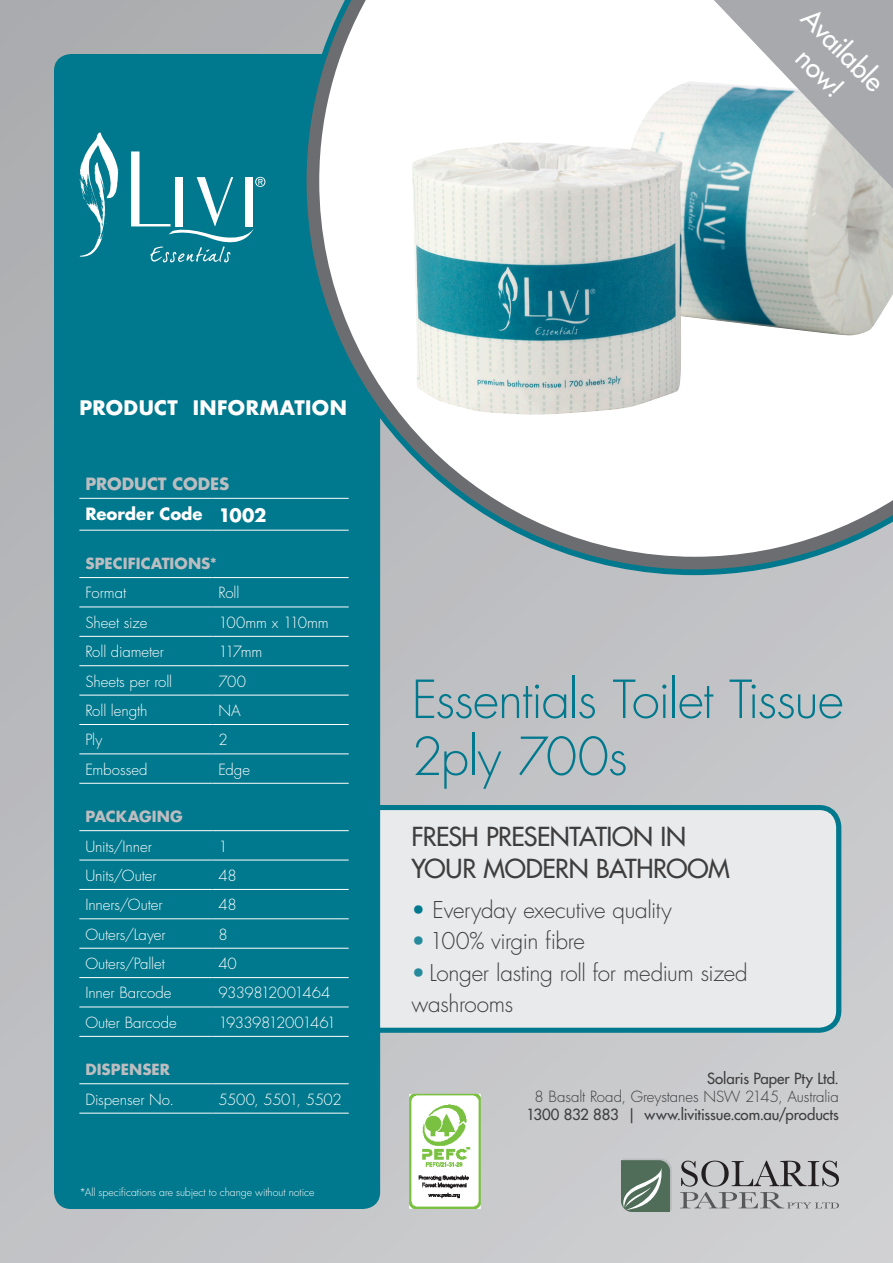
<style>
.page{position:relative;width:893px;height:1263px;background:#fff}
.page>*{position:absolute;margin:0;border:0;box-sizing:border-box;transform-origin:0 0}
.t1{font:300 51px/57px "Futura Std";letter-spacing:-.025em;color:#00788d}
.t2{font:500 27px/32.4px "Futura Std";color:#fff;text-align:center}
.t3{font:500 25.5px/31.5px "Futura Std";letter-spacing:-.02em;color:#3e3e3f}
.t4{font:300 22.5px/31.5px "Futura Std";letter-spacing:-.02em;color:#3e3e3f}
.t5{font:700 19.5px "Futura Std";letter-spacing:.025em;color:#fff}
.t6{font:700 18px "Futura Std";color:#fff}
.t7{font:700 16.5px "Futura Std";color:#bcbdc0}
.t8{font:700 16.5px "Futura Std";color:#fff}
.t9{font:300 15px "Futura Std";letter-spacing:-.005em;color:#fff}
.t10{font:500 15px/18px "Futura Std";letter-spacing:-.005em;color:#3e3e3f;text-align:right}
.t11{font:700 15px "Futura Std";letter-spacing:.005em;color:#bcbdc0}
.t12{font:300 15px "Futura Std";letter-spacing:-.05em;color:#fff}
.t13{font:300 15px "Futura Std";letter-spacing:-.025em;color:#fff}
.t14{font:300 15px "Futura Std";letter-spacing:-.035em;color:#fff}
.t15{font:300 10.5px "Futura Std";letter-spacing:-.005em;color:#fff}
.s1{color:#00788d}
.s2{color:#258a9c}
.s3{font-weight:300}
</style>
<div class="page">
<div style="left:0;top:0;width:893px;height:1263px;background:linear-gradient(to right,#b6b8ba,#cccdcf)"></div>
<div style="left:234px;top:805px;width:607px;height:228px;border:10px solid #00788d;border-radius:17px"></div>
<div style="left:239px;top:810px;width:597px;height:218px;background:#e9eaeb;border-radius:17px"></div>
<div style="left:54px;top:54px;width:326px;height:1155px;background:#00788d;border-radius:17px"></div>
<svg style="left:298px;top:0;width:595px;height:578px"></svg>
<svg style="left:319px;top:0;width:574px;height:557px"></svg>
<img style="left:412px;top:81px;width:481px;height:334px">
<svg style="left:714px;top:0;width:179px;height:189px"></svg>
<svg style="left:618px;top:1158px;width:54px;height:54px;background:#768b7d"></svg>
<svg style="left:681px;top:1160px;width:158px;height:26px;background:#a1a0a2"></svg>
<svg style="left:680px;top:1192px;width:159px;height:16px;background:#b4b5b7"></svg>
<hr style="left:79px;top:498px;width:133px;height:1px;background:#fff">
<hr style="left:212px;top:498px;width:137px;height:1px;background:#fff">
<hr style="left:79px;top:530px;width:133px;height:1px;background:#fff">
<hr style="left:212px;top:530px;width:137px;height:1px;background:#fff">
<hr style="left:79px;top:577px;width:133px;height:1px;background:#fff">
<hr style="left:212px;top:577px;width:137px;height:1px;background:#fff">
<hr style="left:79px;top:607px;width:133px;height:1px;background:#fff">
<hr style="left:212px;top:607px;width:137px;height:1px;background:#fff">
<hr style="left:79px;top:636px;width:133px;height:1px;background:#fff">
<hr style="left:212px;top:636px;width:137px;height:1px;background:#fff">
<hr style="left:79px;top:665px;width:133px;height:1px;background:#fff">
<hr style="left:212px;top:665px;width:137px;height:1px;background:#fff">
<hr style="left:79px;top:695px;width:133px;height:1px;background:#fff">
<hr style="left:212px;top:695px;width:137px;height:1px;background:#fff">
<hr style="left:79px;top:724px;width:133px;height:1px;background:#fff">
<hr style="left:212px;top:724px;width:137px;height:1px;background:#fff">
<hr style="left:79px;top:753px;width:133px;height:1px;background:#fff">
<hr style="left:212px;top:753px;width:137px;height:1px;background:#fff">
<hr style="left:79px;top:783px;width:133px;height:1px;background:#fff">
<hr style="left:212px;top:783px;width:137px;height:1px;background:#fff">
<hr style="left:79px;top:1036px;width:133px;height:1px;background:#fff">
<hr style="left:212px;top:1036px;width:137px;height:1px;background:#fff">
<hr style="left:79px;top:1083px;width:133px;height:1px;background:#fff">
<hr style="left:212px;top:1083px;width:137px;height:1px;background:#fff">
<hr style="left:79px;top:1113px;width:133px;height:1px;background:#fff">
<hr style="left:212px;top:1113px;width:137px;height:1px;background:#fff">
<hr style="left:79px;top:830px;width:133px;height:1px;background:#fff">
<hr style="left:212px;top:830px;width:137px;height:1px;background:#fff">
<hr style="left:79px;top:860px;width:133px;height:1px;background:#fff">
<hr style="left:212px;top:860px;width:137px;height:1px;background:#fff">
<hr style="left:79px;top:889px;width:133px;height:1px;background:#fff">
<hr style="left:212px;top:889px;width:137px;height:1px;background:#fff">
<hr style="left:79px;top:918px;width:133px;height:1px;background:#fff">
<hr style="left:212px;top:918px;width:137px;height:1px;background:#fff">
<hr style="left:79px;top:948px;width:133px;height:1px;background:#fff">
<hr style="left:212px;top:948px;width:137px;height:1px;background:#fff">
<hr style="left:79px;top:977px;width:133px;height:1px;background:#fff">
<hr style="left:212px;top:977px;width:137px;height:1px;background:#fff">
<hr style="left:79px;top:1006px;width:133px;height:1px;background:#fff">
<hr style="left:212px;top:1006px;width:137px;height:1px;background:#fff">
<svg style="left:79px;top:132px;width:40px;height:125px"></svg>
<svg style="left:131px;top:151px;width:134px;height:111px"></svg>
<img style="left:409px;top:1094px;width:72px;height:115px">
<p class="t2" style="left:818px;top:2px;width:105px;rotate:45deg">Available now!</p>
<p class="t5" style="left:79px;top:394px;width:269px">PRODUCT INFORMATION</p>
<p class="t7" style="left:85px;top:473px;width:145px">PRODUCT CODES</p>
<p class="t8" style="left:85px;top:503px;width:119px">Reorder Code</p>
<p class="t6" style="left:218px;top:503px;width:50px">1002</p>
<p class="t11" style="left:85px;top:553px;width:133px">SPECIFICATIONS*</p>
<p class="t9" style="left:85px;top:584px;width:42px">Format</p>
<p class="t9" style="left:218px;top:584px;width:22px">Roll</p>
<p class="t9" style="left:85px;top:613px;width:63px">Sheet size</p>
<p class="t9" style="left:218px;top:613px;width:112px">100mm x 110mm</p>
<p class="t9" style="left:85px;top:643px;width:80px">Roll diameter</p>
<p class="t9" style="left:218px;top:643px;width:45px">117mm</p>
<p class="t9" style="left:85px;top:672px;width:88px">Sheets per roll</p>
<p class="t9" style="left:218px;top:672px;width:29px">700</p>
<p class="t9" style="left:85px;top:701px;width:64px">Roll length</p>
<p class="t9" style="left:218px;top:701px;width:24px">NA</p>
<p class="t9" style="left:85px;top:731px;width:18px">Ply</p>
<p class="t9" style="left:218px;top:731px;width:11px">2</p>
<p class="t9" style="left:85px;top:760px;width:64px">Embossed</p>
<p class="t9" style="left:218px;top:760px;width:33px">Edge</p>
<p class="t11" style="left:85px;top:806px;width:99px">PACKAGING</p>
<p class="t9" style="left:85px;top:837px;width:68px">Units/Inner</p>
<p class="t9" style="left:218px;top:837px;width:11px">1</p>
<p class="t9" style="left:85px;top:866px;width:73px">Units/Outer</p>
<p class="t9" style="left:218px;top:866px;width:20px">48</p>
<p class="t9" style="left:85px;top:896px;width:79px">Inners/Outer</p>
<p class="t9" style="left:218px;top:896px;width:20px">48</p>
<p class="t9" style="left:85px;top:925px;width:82px">Outers/Layer</p>
<p class="t9" style="left:218px;top:925px;width:11px">8</p>
<p class="t9" style="left:85px;top:954px;width:81px">Outers/Pallet</p>
<p class="t9" style="left:218px;top:954px;width:20px">40</p>
<p class="t9" style="left:85px;top:984px;width:88px">Inner Barcode</p>
<p class="t14" style="left:218px;top:984px;width:113px">9339812001464</p>
<p class="t9" style="left:85px;top:1013px;width:93px">Outer Barcode</p>
<p class="t12" style="left:218px;top:1013px;width:119px">19339812001461</p>
<p class="t11" style="left:85px;top:1060px;width:86px">DISPENSER</p>
<p class="t9" style="left:85px;top:1090px;width:90px">Dispenser No.</p>
<p class="t13" style="left:218px;top:1090px;width:125px">5500, 5501, 5502</p>
<p class="t15" style="left:79px;top:1186px;width:237px">*All specifications are subject to change without notice</p>
<p class="t1" style="left:412px;top:672px;width:434px">Essentials Toilet Tissue<br>2ply 700s</p>
<p class="t3" style="left:412px;top:821px;width:320px">FRESH PRESENTATION IN<br>YOUR MODERN BATHROOM</p>
<p class="t4" style="left:412px;top:894px;width:262px"><span class="s1">•</span> Everyday executive quality</p>
<p class="t4" style="left:412px;top:926px;width:175px"><span class="s2">•</span> 100% virgin fibre</p>
<p class="t4" style="left:412px;top:957px;width:338px"><span class="s2">•</span> Longer lasting roll for medium sized washrooms</p>
<p class="t10" style="left:526px;top:1070px;width:314px">Solaris Paper Pty Ltd.<br><span class="s3">8 Basalt Road, Greystanes NSW 2145, Australia<br></span>1300 832 883 | www.livitissue.com.au/products</p>
</div>
